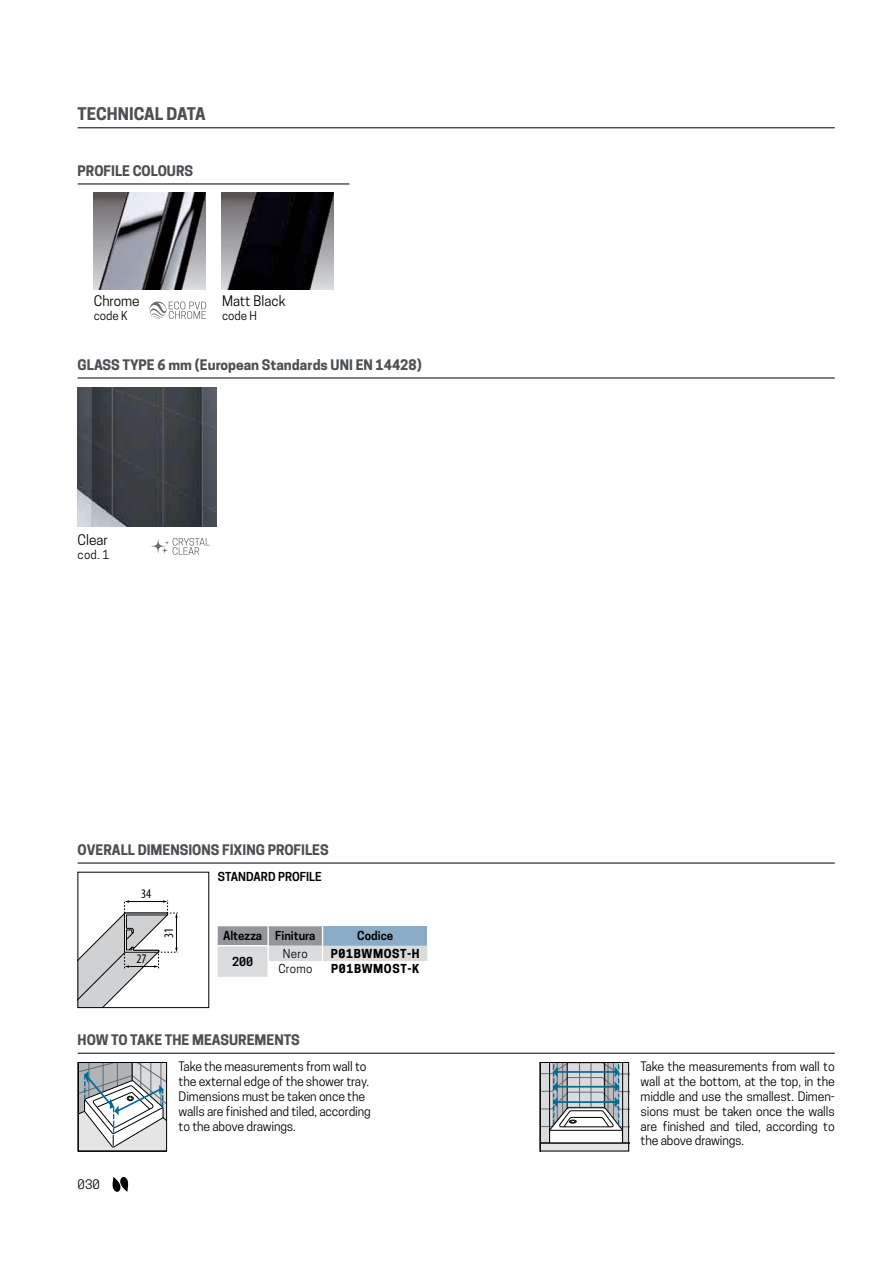
<style>
.page{position:relative;width:893px;height:1263px;background:#fff}
.page>*{position:absolute;margin:0;border:0;box-sizing:border-box;transform-origin:0 0}
.t1{font:700 16.5px "Novellini";color:#4d4f52}
.t2{font:700 13.65px "Novellini";color:#4d4f52}
.t3{font:13.65px "Novellini";color:#000}
.t4{font:condensed 13.2px "Myriad Pro";color:#000}
.t5{font:12.3px/14.9px "Novellini";letter-spacing:-.01em;color:#000;text-align:justify}
.t6{font:600 11.7px "Novellini";color:#000}
.t7{font:11.7px "Novellini";color:#000}
.t8{font:700 11.7px "Novellini";letter-spacing:.05em;color:#000}
</style>
<div class="page">
<hr style="left:78px;top:184px;width:271px;height:1px;background:#000">
<img style="left:93px;top:193px;width:113px;height:97px">
<img style="left:221px;top:193px;width:113px;height:97px">
<hr style="left:78px;top:378px;width:756px;height:1px;background:#000">
<img style="left:78px;top:388px;width:139px;height:139px">
<hr style="left:78px;top:128px;width:756px;height:1px;background:#000">
<hr style="left:78px;top:1053px;width:756px;height:1px;background:#000">
<svg style="left:541px;top:1064px;width:86px;height:85px"></svg>
<div style="left:539px;top:1062px;width:90px;height:89px;border:1px solid #000"></div>
<svg style="left:146px;top:534px;width:24px;height:24px"></svg>
<svg style="left:159px;top:545px;width:11px;height:11px"></svg>
<svg style="left:163px;top:539px;width:8px;height:7px"></svg>
<svg style="left:172px;top:538px;width:38px;height:17px"></svg>
<svg style="left:149px;top:301px;width:57px;height:18px"></svg>
<svg style="left:80px;top:1064px;width:85px;height:85px"></svg>
<div style="left:78px;top:1062px;width:89px;height:89px;border:1px solid #000"></div>
<hr style="left:78px;top:863px;width:756px;height:1px;background:#000">
<svg style="left:217px;top:926px;width:210px;height:51px"></svg>
<svg style="left:80px;top:900px;width:98px;height:106px"></svg>
<svg style="left:112px;top:1177px;width:16px;height:15px"></svg>
<h1 class="t1" style="left:78px;top:104px;width:130px">TECHNICAL DATA</h1>
<p class="t2" style="left:78px;top:163px;width:117px">PROFILE COLOURS</p>
<p class="t3" style="left:222px;top:295px;width:65px">Matt Black</p>
<p class="t7" style="left:222px;top:311px;width:36px">code H</p>
<p class="t2" style="left:78px;top:357px;width:345px">GLASS TYPE 6 mm (European Standards UNI EN 14428)</p>
<p class="t3" style="left:94px;top:295px;width:47px">Chrome</p>
<p class="t7" style="left:94px;top:311px;width:35px">code K</p>
<p class="t3" style="left:78px;top:534px;width:32px">Clear</p>
<p class="t7" style="left:78px;top:549px;width:33px">cod. 1</p>
<p class="t2" style="left:78px;top:842px;width:252px">OVERALL DIMENSIONS FIXING PROFILES</p>
<p class="t6" style="left:218px;top:870px;width:105px">STANDARD PROFILE</p>
<p class="t4" style="left:141px;top:886px;width:12px">34</p>
<p class="t4" style="left:136px;top:951px;width:12px">27</p>
<p class="t4" style="left:161px;top:938px;width:12px;rotate:-90deg">31</p>
<p class="t6" style="left:223px;top:929px;width:94px">Altezza F-n-tura</p>
<p class="t6" style="left:357px;top:929px;width:37px">Cod-ce</p>
<p class="t6" style="left:232px;top:955px;width:22px">200</p>
<p class="t7" style="left:283px;top:949px;width:26px">Nero</p>
<p class="t8" style="left:331px;top:947px;width:90px">P01BWMOST-H</p>
<p class="t7" style="left:278px;top:964px;width:35px">Cromo</p>
<p class="t8" style="left:331px;top:962px;width:90px">P01BWMOST-K</p>
<p class="t2" style="left:78px;top:1033px;width:224px">HOW TO TAKE THE MEASUREMENTS</p>
<p class="t5" style="left:179px;top:1060px;width:194px;text-align:left">Take the measurements from wall to the external edge of the shower tray.<br>D-mens-ons must be taken once the walls are f-n-shed and t-led, accord-ng to the above draw-ngs.</p>
<p class="t5" style="left:78px;top:1178px;width:24px">030</p>
<p class="t5" style="left:640px;top:1060px;width:196px">Take the measurements from wall to wall at the bottom, at the top, -n the m-ddle and use the smallest. D-men&shy;s-ons must be taken once the walls are f-n-shed and t-led, accord-ng to the above draw-ngs.</p>
</div>
